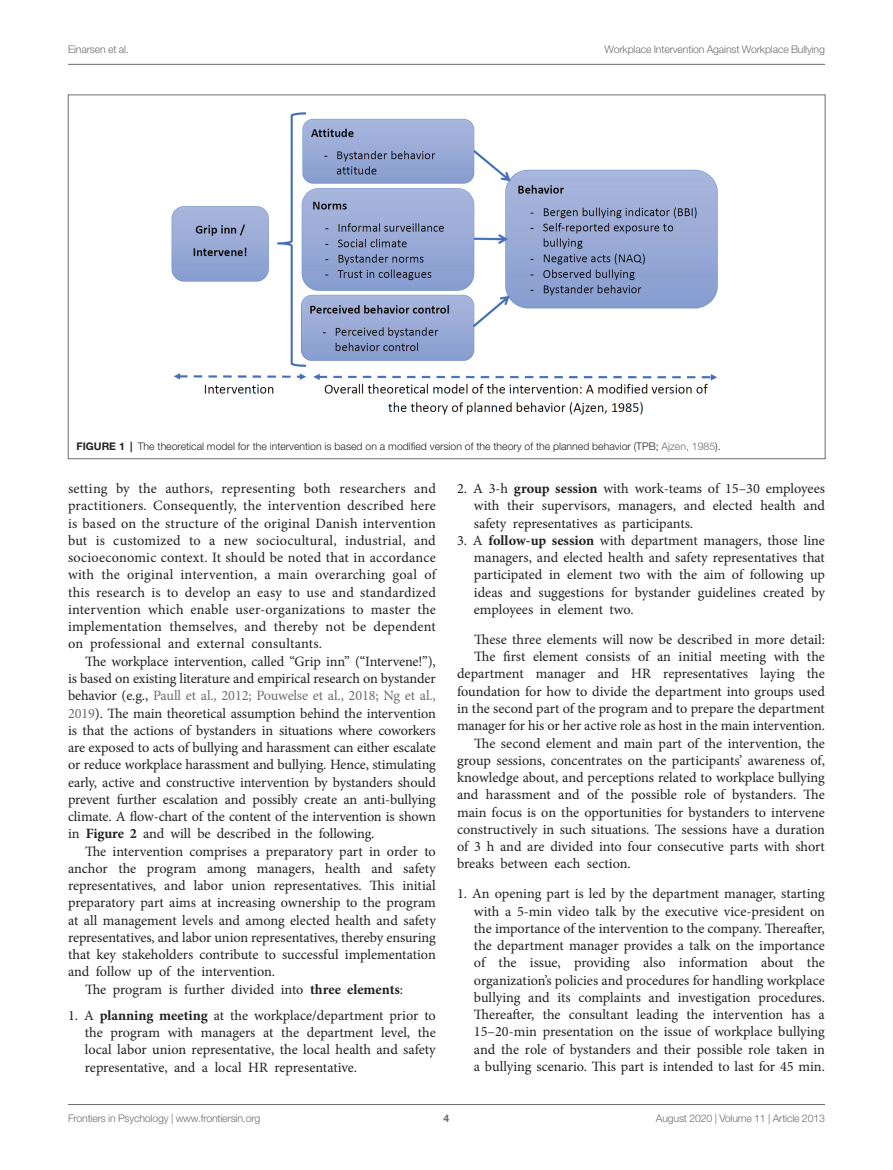
<style>
.page{position:relative;width:893px;height:1170px;background:#fff}
.page>*{position:absolute;margin:0;border:0;box-sizing:border-box;transform-origin:0 0}
.TEXT{font:14.25px/17.2px "Minion Pro";letter-spacing:-.005em;color:#231f20;text-align:justify}
.NL_ABV{font:14.25px/17.2px "Minion Pro";color:#231f20;text-align:justify}
.TEXT_FLUSH{font:14.25px/17.2px "Minion Pro";letter-spacing:.015em;color:#231f20;text-align:justify}
.NL_BLW{font:14.25px/17.2px "Minion Pro";color:#231f20;text-align:justify}
.NL_MID{font:14.25px/17.2px "Minion Pro";color:#231f20;text-align:justify}
.t1{font:300 10.5px "Helvetica Neue LT Std";letter-spacing:-.015em;color:#6c6d70}
.FIG_LEG{font:300 10.5px "Helvetica Neue LT Std";color:#231f20}
.t2{font:700 10.5px "Helvetica Neue LT Std";color:#6c6d70}
.s1{font-weight:700}
.s2{color:#6c6d70}
</style>
<div class="page">
<hr style="left:68px;top:64px;width:757px;height:1px;background:#6c6d70">
<hr style="left:68px;top:1104px;width:757px;height:1px;background:#6c6d70">
<img style="left:171px;top:112px;width:547px;height:303px">
<p class="t1" style="left:68px;top:42px;width:62px">Einarsen et al.</p>
<p class="t1" style="left:605px;top:42px;width:222px">Workplace Intervention Against Workplace Bullying</p>
<p class="FIG_LEG" style="left:77px;top:440px;width:645px"><span class="s1">FIGURE 1 |</span> The theoretical model for the intervention is based on a modified version of the theory of the planned behavior (TPB; <span class="s2">Ajzen, 1985</span>).</p>
<p class="TEXT_FLUSH" style="left:68px;top:480px;width:369px">setting by the authors, representing both researchers and practitioners. Consequently, the intervention described here is based on the structure of the original Danish intervention but is customized to a new sociocultural, industrial, and socioeconomic context. It should be noted that in accordance with the original intervention, a main overarching goal of this research is to develop an easy to use and standardized intervention which enable user-organizations to master the implementation themselves, and thereby not be dependent on professional and external consultants.</p>
<p class="TEXT" style="left:68px;top:652px;width:369px;text-indent:17px">The workplace intervention, called “Grip inn” (“Intervene!”), is based on existing literature and empirical research on bystander behavior (e.g., <span class="s2">Paull et al., 2012; Pouwelse et al., 2018; Ng et al., 2019</span>). The main theoretical assumption behind the intervention is that the actions of bystanders in situations where coworkers are exposed to acts of bullying and harassment can either escalate or reduce workplace harassment and bullying. Hence, stimulating early, active and constructive intervention by bystanders should prevent further escalation and possibly create an anti-bullying climate. A flow-chart of the content of the intervention is shown in <span class="s1">Figure 2</span> and will be described in the following.</p>
<p class="TEXT" style="left:68px;top:842px;width:369px;text-indent:17px">The intervention comprises a preparatory part in order to anchor the program among managers, health and safety representatives, and labor union representatives. This initial preparatory part aims at increasing ownership to the program at all management levels and among elected health and safety representatives, and labor union representatives, thereby ensuring that key stakeholders contribute to successful implementation and follow up of the intervention.</p>
<p class="TEXT" style="left:85px;top:980px;width:320px">The program is further divided into <span class="s1">three elements</span>:</p>
<p class="NL_ABV" style="left:85px;top:1006px;width:352px;text-indent:-17px">1. A <span class="s1">planning meeting</span> at the workplace/department prior to the program with managers at the department level, the local labor union representative, the local health and safety representative, and a local HR representative.</p>
<p class="NL_MID" style="left:474px;top:480px;width:353px;text-indent:-17px">2. A 3-h <span class="s1">group session</span> with work-teams of 15–30 employees with their supervisors, managers, and elected health and safety representatives as participants.</p>
<p class="NL_BLW" style="left:474px;top:531px;width:353px;text-indent:-17px">3. A <span class="s1">follow-up session</span> with department managers, those line managers, and elected health and safety representatives that participated in element two with the aim of following up ideas and suggestions for bystander guidelines created by employees in element two.</p>
<p class="TEXT" style="left:474px;top:630px;width:352px">These three elements will now be described in more detail:</p>
<p class="TEXT" style="left:457px;top:648px;width:369px;text-indent:17px">The first element consists of an initial meeting with the department manager and HR representatives laying the foundation for how to divide the department into groups used in the second part of the program and to prepare the department manager for his or her active role as host in the main intervention.</p>
<p class="TEXT" style="left:457px;top:734px;width:369px;text-indent:17px">The second element and main part of the intervention, the group sessions, concentrates on the participants’ awareness of, knowledge about, and perceptions related to workplace bullying and harassment and of the possible role of bystanders. The main focus is on the opportunities for bystanders to intervene constructively in such situations. The sessions have a duration of 3 h and are divided into four consecutive parts with short breaks between each section.</p>
<p class="NL_ABV" style="left:474px;top:885px;width:353px;text-indent:-17px">1. An opening part is led by the department manager, starting with a 5-min video talk by the executive vice-president on the importance of the intervention to the company. Thereafter, the department manager provides a talk on the importance of the issue, providing also information about the organization’s policies and procedures for handling workplace bullying and its complaints and investigation procedures.<br>Thereafter, the consultant leading the intervention has a 15–20-min presentation on the issue of workplace bullying and the role of bystanders and their possible role taken in a bullying scenario. This part is intended to last for 45 min.</p>
<p class="t1" style="left:68px;top:1111px;width:194px">Frontiers in Psychology | www.frontiersin.org</p>
<p class="t2" style="left:444px;top:1111px;width:7px">4</p>
<p class="t1" style="left:656px;top:1111px;width:170px">August 2020 | Volume 11 | Article 2013</p>
</div>
